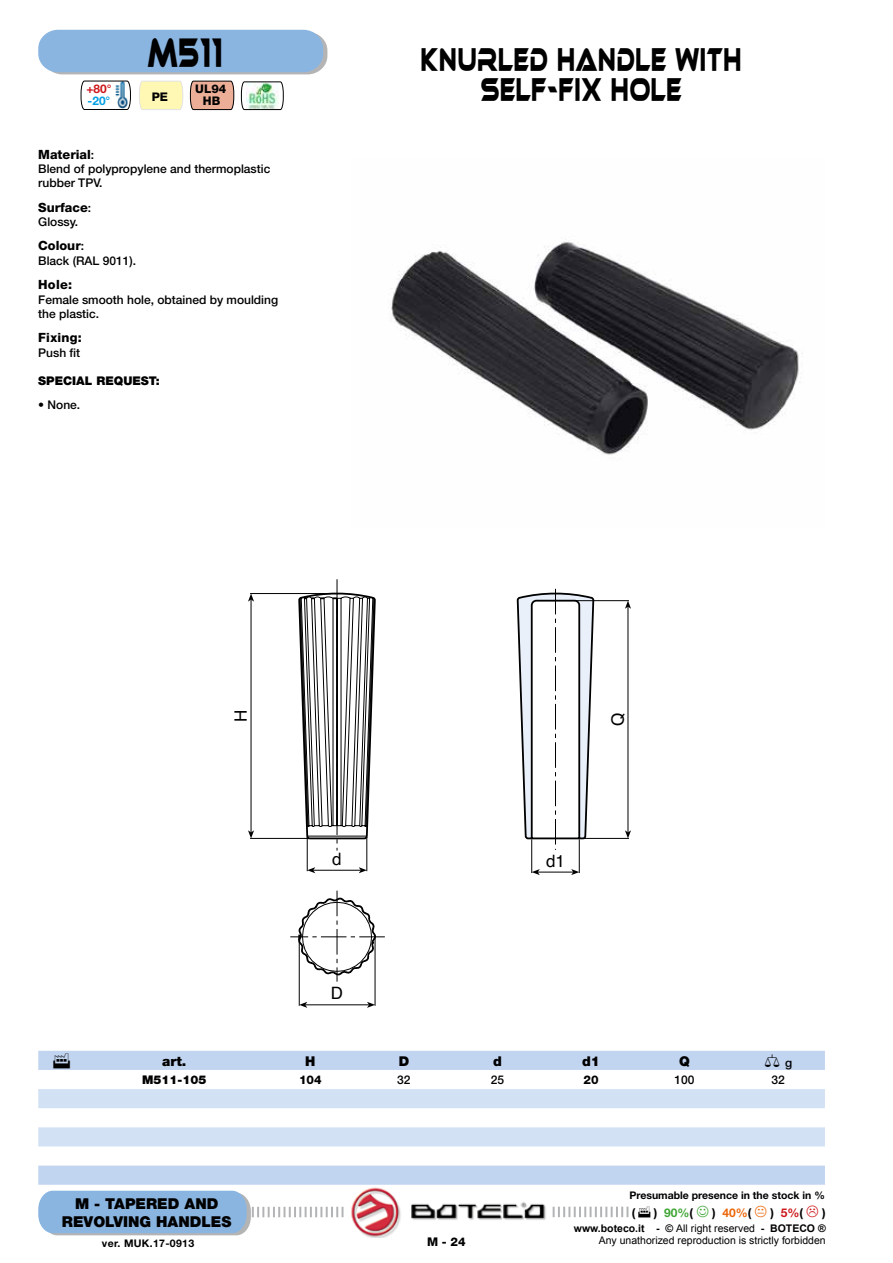
<style>
.page{position:relative;width:893px;height:1263px;background:#fff}
.page>*{position:absolute;margin:0;border:0;box-sizing:border-box;transform-origin:0 0}
.t1{font:39.3px "Ethnocentric";color:#000;scale:.57 1}
.t2{font:31.5px/30px "Ethnocentric";letter-spacing:.065em;color:#000;text-align:center;scale:.57 1}
.t3{font:18px "Carta";color:#000}
.t4{font:17.1px "Helvetica";color:#000}
.t5{font:900 15px/18px "Helvetica Neue";color:#000}
.t6{font:900 13.5px "Helvetica Neue";color:#000}
.t7{font:800 12.75px "Helvetica Neue";color:#000}
.t8{font:500 12px/14.4px "Helvetica Neue";color:#000}
.t9{font:900 12px "Helvetica Neue";color:#000}
.t10{font:800 12px "Helvetica Neue";color:#000}
.t11{font:700 12px "Helvetica Neue";color:#000}
.t12{font:700 12px "Helvetica Neue";color:#3fa535}
.t13{font:700 12px "Helvetica Neue";color:#ec6608}
.t14{font:800 11.85px/11.9px "Helvetica Neue";color:#000;text-align:center}
.t15{font:700 11.85px "Helvetica Neue";color:#cd171a}
.t16{font:700 11.85px "Helvetica Neue";color:#009fe3}
.t17{font:10.5px/12.6px "Arial";color:#000;text-align:right}
.t18{font:700 10.5px "Helvetica Neue";color:#000}
.t19{font:700 10.5px "Helvetica Neue";letter-spacing:.03em;color:#000}
.s1{font-weight:500;font-size:12px}
.s2{font-family:"Helvetica Neue";font-weight:500;font-size:12px}
.s3{color:#000}
.s4{color:#cd171a}
.s5{font-weight:700}
</style>
<div class="page">
<div style="left:43px;top:32px;width:284px;height:42px;background:linear-gradient(to right,#a7b4c2,#aab4bf);border-radius:19px"></div>
<img style="left:363px;top:1187px;width:27px;height:50px">
<svg style="left:38px;top:1191px;width:590px;height:44px"></svg>
<hr style="left:251px;top:600px;width:1px;height:232px;background:#000">
<hr style="left:250px;top:593px;width:86px;height:1px;background:#000">
<hr style="left:250px;top:838px;width:59px;height:1px;background:#000">
<svg style="left:248px;top:830px;width:6px;height:8px"></svg>
<svg style="left:248px;top:593px;width:6px;height:9px"></svg>
<hr style="left:305px;top:1004px;width:64px;height:1px;background:#000">
<hr style="left:375px;top:938px;width:1px;height:68px;background:#000">
<hr style="left:299px;top:938px;width:1px;height:68px;background:#000">
<svg style="left:299px;top:1002px;width:8px;height:6px"></svg>
<svg style="left:367px;top:1002px;width:8px;height:6px"></svg>
<hr style="left:628px;top:607px;width:1px;height:225px;background:#000">
<hr style="left:575px;top:600px;width:54px;height:1px;background:#000">
<hr style="left:584px;top:838px;width:45px;height:1px;background:#000">
<svg style="left:625px;top:830px;width:6px;height:8px"></svg>
<svg style="left:625px;top:601px;width:6px;height:8px"></svg>
<svg style="left:290px;top:594px;width:86px;height:388px"></svg>
<svg style="left:297px;top:579px;width:298px;height:365px"></svg>
<div style="left:38px;top:30px;width:285px;height:42px;background:#8ab5e1;border-radius:19px"></div>
<img style="left:390px;top:242px;width:414px;height:217px">
<svg style="left:139px;top:81px;width:44px;height:29px"></svg>
<svg style="left:190px;top:81px;width:44px;height:29px"></svg>
<svg style="left:241px;top:81px;width:43px;height:29px"></svg>
<svg style="left:81px;top:81px;width:50px;height:29px"></svg>
<svg style="left:38px;top:1051px;width:787px;height:134px"></svg>
<svg style="left:38px;top:1089px;width:787px;height:57px"></svg>
<svg style="left:53px;top:1054px;width:17px;height:15px"></svg>
<p class="t15" style="left:86px;top:82px;width:27px">+80°</p>
<p class="t16" style="left:88px;top:94px;width:24px">-20°</p>
<h1 class="t1" style="left:148px;top:32px;width:133px">M511</h1>
<p class="t14" style="left:152px;top:91px;width:18px">PE</p>
<p class="t14" style="left:195px;top:83px;width:33px">UL94<br>HB</p>
<p class="t7" style="left:38px;top:146px;width:57px">Material<span class="s1">:</span></p>
<p class="t8" style="left:38px;top:161px;width:234px">Blend of polypropylene and thermoplastic rubber TPV.</p>
<p class="t7" style="left:38px;top:200px;width:54px">Surface<span class="s1">:</span></p>
<p class="t8" style="left:38px;top:214px;width:42px">Glossy.</p>
<p class="t7" style="left:38px;top:238px;width:47px">Colour<span class="s1">:</span></p>
<p class="t8" style="left:38px;top:253px;width:99px">Black (RAL 9011).</p>
<p class="t7" style="left:38px;top:277px;width:35px">Hole:</p>
<p class="t8" style="left:38px;top:292px;width:241px">Female smooth hole, obtained by moulding the plastic.</p>
<p class="t7" style="left:38px;top:330px;width:45px">Fixing:</p>
<p class="t8" style="left:38px;top:345px;width:44px">Push fit</p>
<p class="t9" style="left:38px;top:374px;width:123px">SPECIAL REQUEST:</p>
<p class="t8" style="left:38px;top:397px;width:44px">• None.</p>
<h2 class="t2" style="left:422px;top:47px;width:563px">KNURLED HANDLE WITH<br>SELF-FIX HOLE</h2>
<h3 class="t4" style="left:228px;top:722px;width:14px;rotate:-90deg">H</h3>
<h3 class="t4" style="left:604px;top:726px;width:15px;rotate:-90deg">Q</h3>
<h3 class="t4" style="left:332px;top:845px;width:11px">d</h3>
<h3 class="t4" style="left:546px;top:847px;width:20px">d1</h3>
<h3 class="t4" style="left:331px;top:980px;width:14px">D</h3>
<p class="t6" style="left:162px;top:1053px;width:26px">ART.</p>
<p class="t6" style="left:305px;top:1053px;width:12px">H</p>
<p class="t6" style="left:399px;top:1053px;width:12px">D</p>
<p class="t6" style="left:493px;top:1053px;width:10px">D</p>
<p class="t6" style="left:582px;top:1053px;width:19px">D1</p>
<p class="t6" style="left:679px;top:1053px;width:12px">Q</p>
<h3 class="t3" style="left:764px;top:1050px;width:30px">q <span class="s2">g</span></h3>
<p class="t9" style="left:142px;top:1073px;width:66px">M511-105</p>
<p class="t10" style="left:299px;top:1073px;width:24px">104</p>
<p class="t8" style="left:397px;top:1072px;width:15px">32</p>
<p class="t8" style="left:491px;top:1072px;width:15px">25</p>
<p class="t10" style="left:583px;top:1073px;width:17px">20</p>
<p class="t8" style="left:675px;top:1072px;width:22px">100</p>
<p class="t8" style="left:771px;top:1072px;width:15px">32</p>
<p class="t5" style="left:62px;top:1194px;width:171px;text-indent:106px">D AND<br>REVOLVING HANDLES</p>
<p class="t5" style="left:75px;top:1194px;width:51px">M - TAPERE</p>
<p class="t19" style="left:102px;top:1236px;width:94px">ver. MUK.17-0913</p>
<p class="t10" style="left:427px;top:1234px;width:40px">M - 24</p>
<p class="t18" style="left:629px;top:1188px;width:197px">Presumable presence in the stock in %</p>
<p class="t11" style="left:632px;top:1205px;width:5px">(</p>
<p class="t12" style="left:654px;top:1205px;width:41px"><span class="s3">)</span> 90%<span class="s3">(</span></p>
<p class="t13" style="left:712px;top:1205px;width:41px"><span class="s3">)</span> 40%<span class="s3">(</span></p>
<p class="t11" style="left:771px;top:1205px;width:34px">) <span class="s4">5%</span>(</p>
<p class="t11" style="left:822px;top:1205px;width:5px">)</p>
<p class="t17" style="left:574px;top:1222px;width:253px"><span class="s5">www.boteco.it - ©</span> All right reserved <span class="s5">- BOTECO ®<br></span>Any unathorized reproduction is strictly forbidden</p>
</div>
